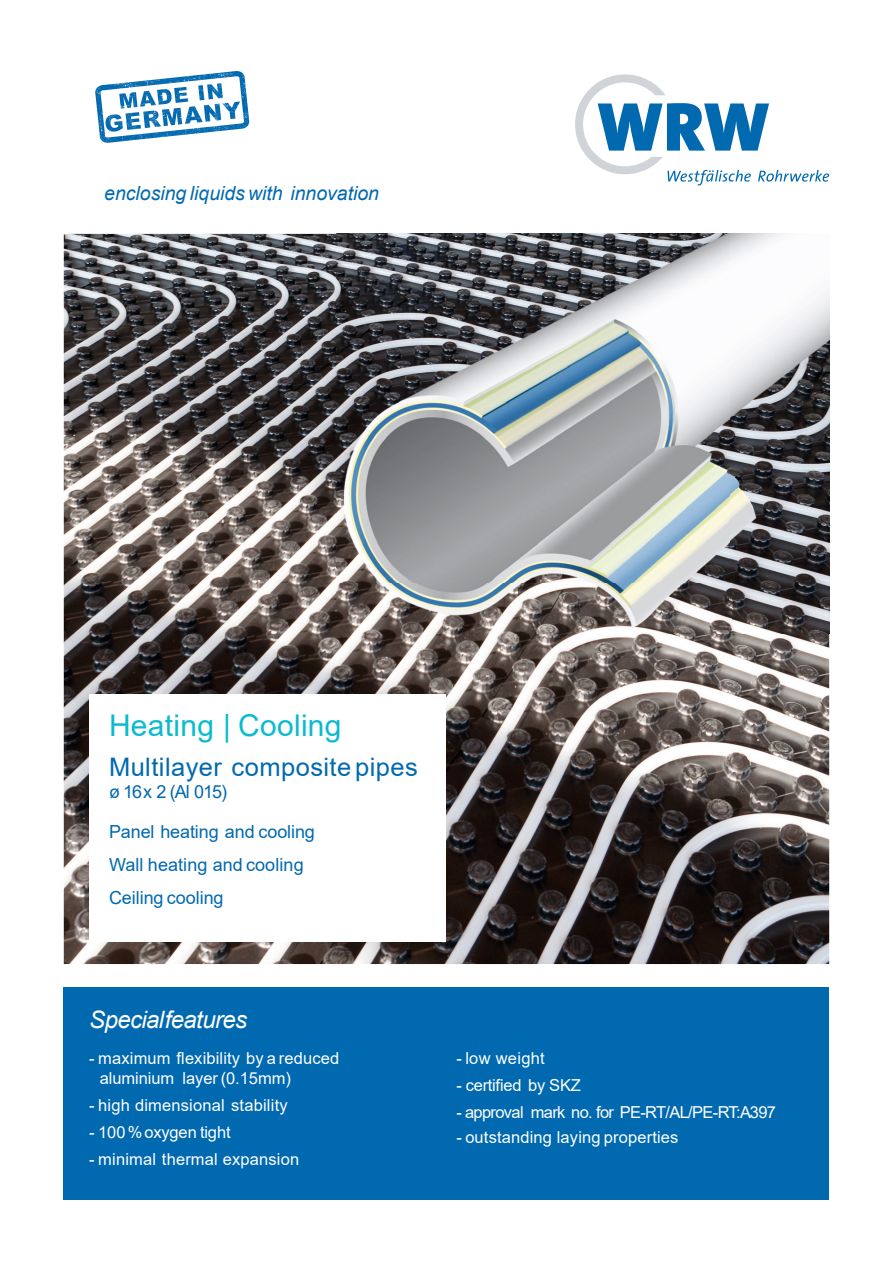
<style>
.page{position:relative;width:893px;height:1263px;background:#fff}
.page>*{position:absolute;margin:0;border:0;box-sizing:border-box;transform-origin:0 0}
.t1{font:30px "Arial";letter-spacing:.01em;color:#0abbcf}
.t2{font:25.5px "Arial";letter-spacing:.015em;color:#0169b0}
.t3{font:italic 24px "Arial";letter-spacing:-.025em;color:#fefefd}
.t4{font:italic 19.5px "Arial";color:#0169b0}
.t5{font:18px/33px "Arial";letter-spacing:-.005em;color:#0169b0}
.t6{font:16.5px/19.8px "Arial";letter-spacing:.01em;color:#fff}
.t7{font:16.5px "Arial";letter-spacing:-.04em;color:#fff}
.t8{font:16.5px "Arial";letter-spacing:-.01em;color:#fff}
.t9{font:16.5px "Arial";letter-spacing:-.015em;color:#fff}
</style>
<div class="page">
<div style="left:64px;top:987px;width:765px;height:212px;background:#0169b0"></div>
<svg style="left:575px;top:74px;width:254px;height:111px"></svg>
<img style="left:64px;top:234px;width:765px;height:730px">
<div style="left:89px;top:694px;width:356px;height:248px;background:#fff"></div>
<img style="left:337px;top:234px;width:492px;height:399px">
<svg style="left:95px;top:71px;width:154px;height:72px"></svg>
<p class="t4" style="left:104px;top:186px;width:276px">enclosing liquids with innovation</p>
<h1 class="t1" style="left:109px;top:714px;width:234px">Heating | Cooling</h1>
<h2 class="t2" style="left:109px;top:758px;width:310px">Multilayer composite pipes</h2>
<p class="t5" style="left:109px;top:777px;width:120px">ø 16x 2 (Al 015)</p>
<p class="t5" style="left:109px;top:817px;width:207px">Panel heating and cooling<br>Wall heating and cooling<br>Ceiling cooling</p>
<h3 class="t3" style="left:89px;top:1011px;width:159px">Specialfeatures</h3>
<p class="t6" style="left:100px;top:1050px;width:241px;text-indent:-11px">- maximum flexibility by a reduced aluminium layer (0.15mm)</p>
<p class="t6" style="left:89px;top:1097px;width:200px">- high dimensional stability</p>
<p class="t8" style="left:89px;top:1126px;width:143px">- 100% oxygen tight</p>
<p class="t6" style="left:89px;top:1151px;width:211px">- minimal thermal expansion</p>
<p class="t6" style="left:456px;top:1050px;width:90px">- low weight</p>
<p class="t9" style="left:456px;top:1079px;width:126px">- certified by SKZ</p>
<p class="t7" style="left:456px;top:1106px;width:321px">- approval mark no. for PE-RT/AL/PE-RT:A397</p>
<p class="t6" style="left:456px;top:1129px;width:224px">- outstanding laying properties</p>
</div>
